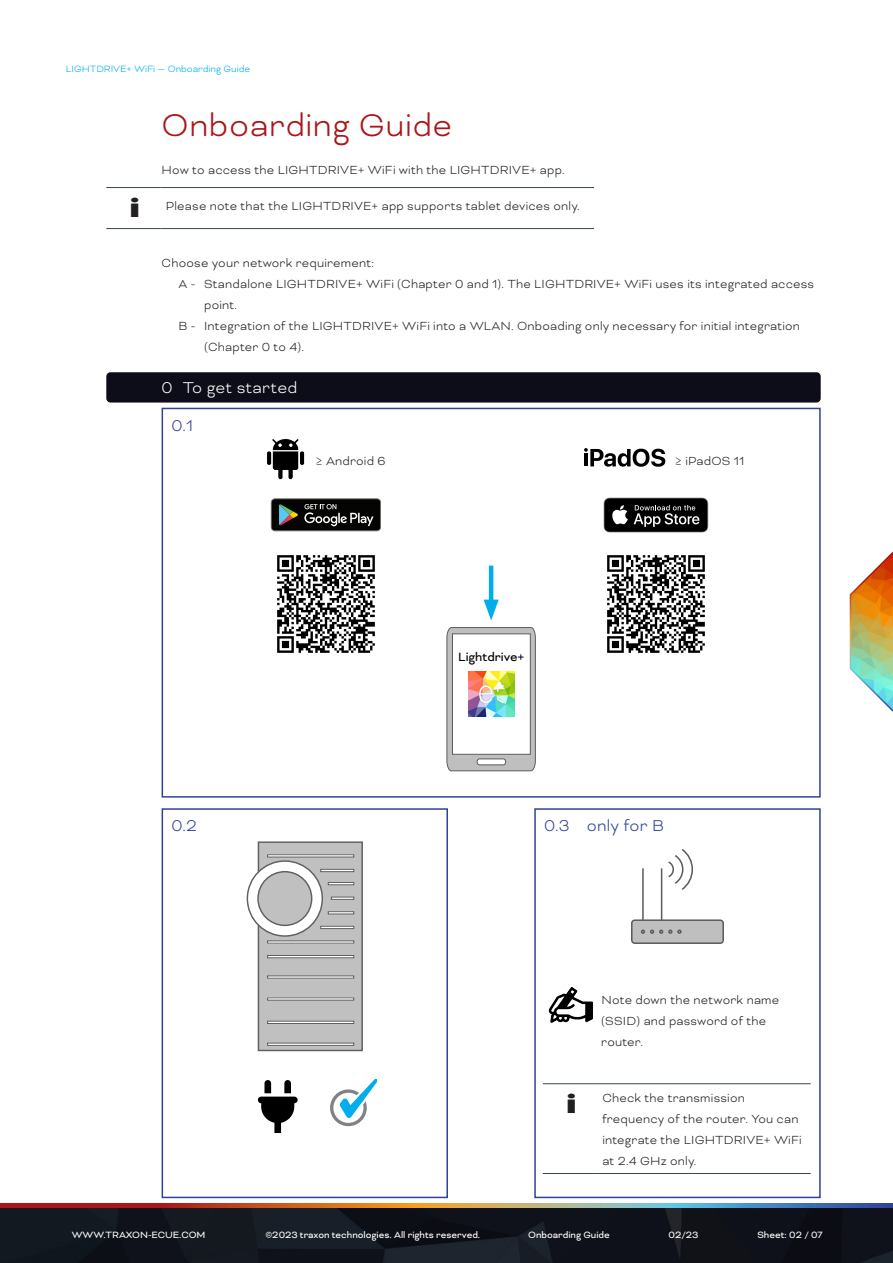
<style>
.page{position:relative;width:893px;height:1263px;background:#fff}
.page>*{position:absolute;margin:0;border:0;box-sizing:border-box;transform-origin:0 0}
.Headline_Black_Cover{font:300 36px "Bicyclette";letter-spacing:.015em;color:#ab161a}
.t1{font:27.6px "Bauhaus 93";color:#231f20;scale:1.41 1}
.t2{font:300 18px "Bicyclette";letter-spacing:.015em;color:#30419a}
.t3{font:300 18px "Bicyclette";letter-spacing:.015em;color:#fff}
.t4{font:13.8px "Bicyclette";color:#000}
.Text__Introductions{font:300 13.5px/21px "Bicyclette";letter-spacing:.015em;color:#231f20}
.t5{font:10.5px "Bicyclette";color:#fff}
.t6{font:300 10.5px "Bicyclette";color:#00aeef}
</style>
<div class="page">
<img style="left:0;top:1207px;width:893px;height:56px">
<svg style="left:0;top:1203px;width:893px;height:4px;background:#9f7262"></svg>
<svg style="left:849px;top:552px;width:44px;height:160px"></svg>
<div style="left:106px;top:372px;width:715px;height:31px;background:#0c0d18;border-radius:4px"></div>
<div style="left:162px;top:408px;width:659px;height:390px;border:2px solid #30419a"></div>
<svg style="left:447px;top:627px;width:89px;height:144px"></svg>
<svg style="left:274px;top:531px;width:104px;height:1px"></svg>
<svg style="left:271px;top:498px;width:110px;height:33px;background:#2d302d"></svg>
<svg style="left:603px;top:497px;width:105px;height:35px;background:#333"></svg>
<svg style="left:584px;top:448px;width:81px;height:19px"></svg>
<img style="left:267px;top:439px;width:38px;height:41px">
<hr style="left:489px;top:566px;width:4px;height:42px;background:#00aeef">
<svg style="left:484px;top:600px;width:15px;height:20px"></svg>
<img style="left:607px;top:555px;width:98px;height:98px">
<img style="left:277px;top:555px;width:98px;height:98px">
<div style="left:258px;top:842px;width:104px;height:208px;background:#c0c0c0"></div>
<div style="left:258px;top:841px;width:105px;height:210px;border:1px solid #615f60"></div>
<svg style="left:247px;top:861px;width:75px;height:75px;fill:#fff"></svg>
<div style="left:247px;top:860px;width:76px;height:77px;border:1px solid #615f60;border-radius:50%"></div>
<div style="left:258px;top:872px;width:54px;height:53px;background:#c0c0c0;border-radius:50%"></div>
<div style="left:257px;top:871px;width:55px;height:55px;border:1px solid #615f60;border-radius:50%"></div>
<div style="left:267px;top:1043px;width:87px;height:3px;border:1px solid #615f60"></div>
<div style="left:267px;top:1021px;width:87px;height:3px;border:1px solid #615f60"></div>
<div style="left:267px;top:997px;width:87px;height:3px;border:1px solid #615f60"></div>
<div style="left:267px;top:975px;width:87px;height:4px;border:1px solid #615f60"></div>
<div style="left:267px;top:955px;width:87px;height:3px;border:1px solid #615f60"></div>
<div style="left:267px;top:940px;width:87px;height:3px;border:1px solid #615f60"></div>
<div style="left:267px;top:854px;width:87px;height:3px;border:1px solid #615f60"></div>
<div style="left:320px;top:869px;width:34px;height:3px;border:1px solid #615f60"></div>
<div style="left:328px;top:882px;width:26px;height:3px;border:1px solid #615f60"></div>
<div style="left:331px;top:897px;width:23px;height:3px;border:1px solid #615f60"></div>
<div style="left:328px;top:911px;width:26px;height:3px;border:1px solid #615f60"></div>
<div style="left:320px;top:926px;width:34px;height:3px;border:1px solid #615f60"></div>
<div style="left:162px;top:808px;width:286px;height:390px;border:2px solid #30419a"></div>
<svg style="left:258px;top:1080px;width:40px;height:53px"></svg>
<div style="left:330px;top:1089px;width:37px;height:37px;border:3px solid #808285;border-radius:50%"></div>
<svg style="left:338px;top:1080px;width:38px;height:40px"></svg>
<img style="left:548px;top:987px;width:45px;height:36px">
<div style="left:534px;top:808px;width:287px;height:390px;border:2px solid #30419a"></div>
<hr style="left:642px;top:868px;width:2px;height:52px;background:#5b5c5e">
<hr style="left:661px;top:868px;width:1px;height:52px;background:#5b5c5e">
<div style="left:632px;top:920px;width:91px;height:23px;background:#bfbfbf;border-radius:3px"></div>
<div style="left:631px;top:919px;width:93px;height:25px;border:2px solid #5b5c5e;border-radius:3px"></div>
<svg style="left:668px;top:849px;width:25px;height:41px"></svg>
<svg style="left:641px;top:929px;width:41px;height:5px"></svg>
<hr style="left:543px;top:1083px;width:55px;height:1px;background:#374c41">
<hr style="left:543px;top:1173px;width:55px;height:1px;background:#374c41">
<hr style="left:598px;top:1083px;width:213px;height:1px;background:#374c41">
<hr style="left:598px;top:1173px;width:213px;height:1px;background:#374c41">
<hr style="left:106px;top:187px;width:56px;height:1px;background:#374c41">
<hr style="left:106px;top:228px;width:56px;height:1px;background:#374c41">
<hr style="left:162px;top:187px;width:432px;height:1px;background:#374c41">
<hr style="left:162px;top:228px;width:432px;height:1px;background:#374c41">
<p class="t6" style="left:66px;top:63px;width:186px">LIGHTDRIVE+ WiFi — Onboarding Guide</p>
<p class="Headline_Black_Cover" style="left:162px;top:105px;width:292px">Onboarding Guide</p>
<p class="Text__Introductions" style="left:162px;top:160px;width:405px">How to access the LIGHTDRIVE+ WiFi with the LIGHTDRIVE+ app.</p>
<p class="t1" style="left:129px;top:192px;width:10px">i</p>
<p class="Text__Introductions" style="left:166px;top:195px;width:415px">Please note that the LIGHTDRIVE+ app supports tablet devices only.</p>
<p class="Text__Introductions" style="left:162px;top:252px;width:214px">Choose your network requirement:</p>
<p class="Text__Introductions" style="left:204px;top:273px;width:612px;text-indent:-26px">A - Standalone LIGHTDRIVE+ WiFi (Chapter 0 and 1). The LIGHTDRIVE+ WiFi uses its integrated access point.</p>
<p class="Text__Introductions" style="left:204px;top:315px;width:597px;text-indent:-26px">B - Integration of the LIGHTDRIVE+ WiFi into a WLAN. Onboading only necessary for initial integration (Chapter 0 to 4).</p>
<p class="t3" style="left:162px;top:377px;width:137px">0 To get started</p>
<p class="t2" style="left:172px;top:415px;width:23px">0.1</p>
<p class="Text__Introductions" style="left:316px;top:450px;width:71px">≥ Android 6</p>
<p class="Text__Introductions" style="left:675px;top:450px;width:71px">≥ iPadOS 11</p>
<p class="t4" style="left:458px;top:649px;width:68px">Lightdrive+</p>
<p class="t2" style="left:172px;top:815px;width:27px">0.2</p>
<p class="t2" style="left:544px;top:815px;width:121px">0.3 only for B</p>
<p class="Text__Introductions" style="left:601px;top:989px;width:179px">Note down the network name (SSID) and password of the router.</p>
<p class="t1" style="left:566px;top:1088px;width:10px">i</p>
<p class="Text__Introductions" style="left:602px;top:1087px;width:201px">Check the transmission frequency of the router. You can integrate the LIGHTDRIVE+ WiFi at 2.4 GHz only.</p>
<p class="t5" style="left:72px;top:1229px;width:135px">WWW.TRAXON-ECUE.COM</p>
<p class="t5" style="left:265px;top:1229px;width:216px">©2023 traxon technologies. All rights reserved.</p>
<p class="t5" style="left:528px;top:1229px;width:83px">Onboarding Guide</p>
<p class="t5" style="left:668px;top:1229px;width:31px">02/23</p>
<p class="t5" style="left:757px;top:1229px;width:67px">Sheet: 02 / 07</p>
</div>
